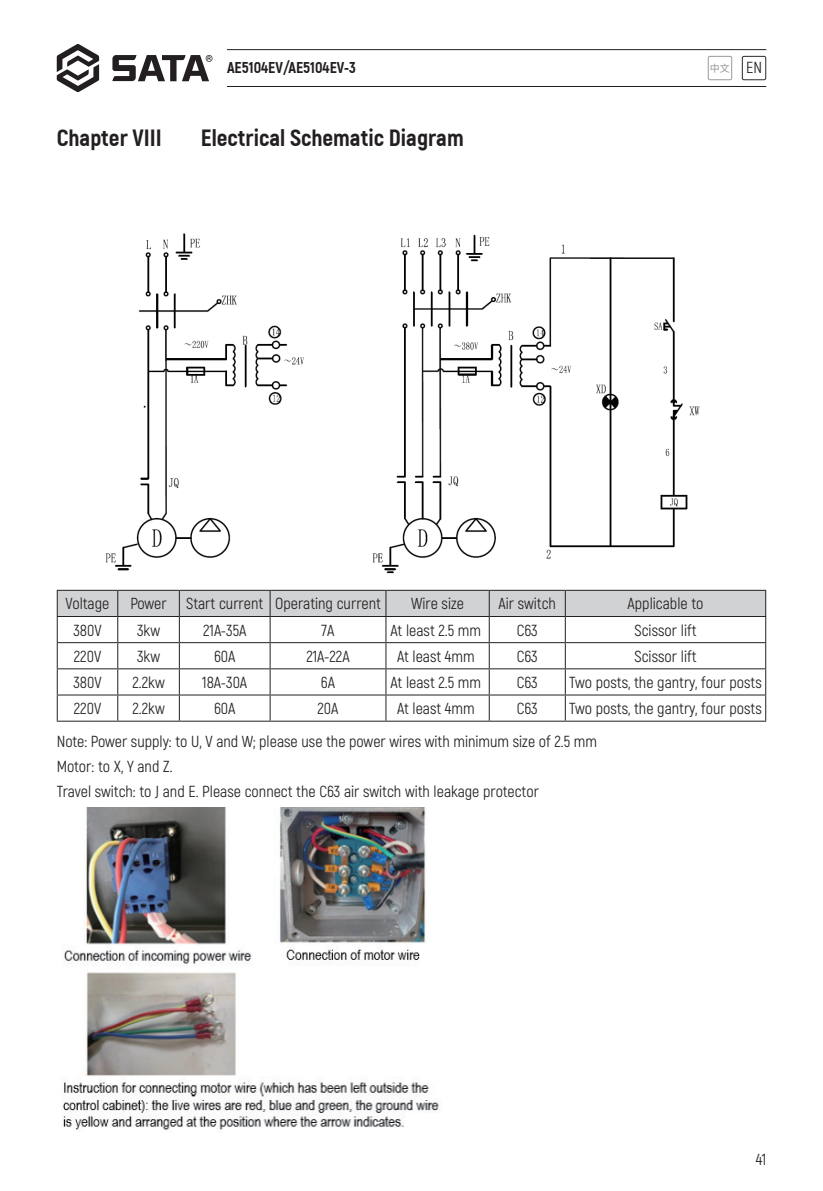
<style>
.page{position:relative;width:823px;height:1191px;background:#fff}
.page>*{position:absolute;margin:0;border:0;box-sizing:border-box;transform-origin:0 0}
.t1{font:800 24px "Akrobat";color:#231f20}
.t2{font:16px/33px "Akrobat";color:#231f20}
.t3{font:800 16px "Akrobat";color:#231f20}
.t4{font:10px "Source Han Sans CN";color:#939598}
.s1{font-family:"Akrobat";font-size:16px;color:#231f20}
</style>
<div class="page">
<svg style="left:57px;top:44px;width:42px;height:48px"></svg>
<svg style="left:112px;top:55px;width:100px;height:26px"></svg>
<hr style="left:227px;top:49px;width:538px;height:1px;background:#231f20">
<hr style="left:227px;top:86px;width:538px;height:1px;background:#231f20">
<svg style="left:707px;top:56px;width:24px;height:24px"></svg>
<svg style="left:741px;top:56px;width:24px;height:24px"></svg>
<img style="left:105px;top:233px;width:595px;height:341px">
<svg style="left:57px;top:590px;width:708px;height:130px"></svg>
<hr style="left:57px;top:720px;width:61px;height:1px;background:#231f20">
<hr style="left:118px;top:720px;width:61px;height:1px;background:#231f20">
<hr style="left:179px;top:720px;width:91px;height:1px;background:#231f20">
<hr style="left:270px;top:720px;width:116px;height:1px;background:#231f20">
<hr style="left:386px;top:720px;width:103px;height:1px;background:#231f20">
<hr style="left:489px;top:720px;width:76px;height:1px;background:#231f20">
<hr style="left:565px;top:720px;width:200px;height:1px;background:#231f20">
<img style="left:63px;top:807px;width:377px;height:325px">
<p class="t3" style="left:227px;top:59px;width:130px">AE5104EV/AE5104EV-3</p>
<h1 class="t1" style="left:57px;top:124px;width:106px">Chapter VIII</h1>
<h1 class="t1" style="left:201px;top:124px;width:264px">Electrical Schematic Diagram</h1>
<p class="t4" style="left:709px;top:63px;width:53px">中文 <span class="s1">EN</span></p>
<p class="t2" style="left:66px;top:587px;width:45px">Voltage</p>
<p class="t2" style="left:130px;top:587px;width:252px">Power Start current Operating current</p>
<p class="t2" style="left:411px;top:587px;width:54px">Wire size</p>
<p class="t2" style="left:498px;top:587px;width:59px">Air switch</p>
<p class="t2" style="left:627px;top:587px;width:77px">Applicable to</p>
<p class="t2" style="left:73px;top:613px;width:30px">380V</p>
<p class="t2" style="left:137px;top:613px;width:25px">3kw</p>
<p class="t2" style="left:203px;top:613px;width:45px">21A-35A</p>
<p class="t2" style="left:321px;top:613px;width:14px">7A</p>
<p class="t2" style="left:390px;top:613px;width:92px">At least 2.5 mm</p>
<p class="t2" style="left:516px;top:613px;width:23px">C63</p>
<p class="t2" style="left:634px;top:613px;width:63px">Scissor lift</p>
<p class="t2" style="left:74px;top:640px;width:29px">220V</p>
<p class="t2" style="left:137px;top:640px;width:25px">3kw</p>
<p class="t2" style="left:214px;top:640px;width:23px">60A</p>
<p class="t2" style="left:306px;top:640px;width:45px">21A-22A</p>
<p class="t2" style="left:397px;top:640px;width:79px">At least 4mm</p>
<p class="t2" style="left:516px;top:640px;width:23px">C63</p>
<p class="t2" style="left:634px;top:640px;width:63px">Scissor lift</p>
<p class="t2" style="left:73px;top:666px;width:30px">380V</p>
<p class="t2" style="left:132px;top:666px;width:34px">2.2kw</p>
<p class="t2" style="left:202px;top:666px;width:47px">18A-30A</p>
<p class="t2" style="left:321px;top:666px;width:16px">6A</p>
<p class="t2" style="left:390px;top:666px;width:92px">At least 2.5 mm</p>
<p class="t2" style="left:516px;top:666px;width:23px">C63</p>
<p class="t2" style="left:569px;top:666px;width:194px">Two posts, the gantry, four posts</p>
<p class="t2" style="left:74px;top:692px;width:29px">220V</p>
<p class="t2" style="left:132px;top:692px;width:34px">2.2kw</p>
<p class="t2" style="left:214px;top:692px;width:23px">60A</p>
<p class="t2" style="left:317px;top:692px;width:23px">20A</p>
<p class="t2" style="left:397px;top:692px;width:79px">At least 4mm</p>
<p class="t2" style="left:516px;top:692px;width:23px">C63</p>
<p class="t2" style="left:57px;top:692px;width:706px;text-indent:512px">Two posts, the gantry, four posts<br>Note: Power supply: to U, V and W; please use the power wires with minimum size of 2.5 mm</p>
<p class="t2" style="left:57px;top:754px;width:483px;line-height:24.8px">Motor: to X, Y and Z.<br>Travel switch: to J and E. Please connect the C63 air switch with leakage protector</p>
<p class="t2" style="left:755px;top:1143px;width:12px">41</p>
</div>
